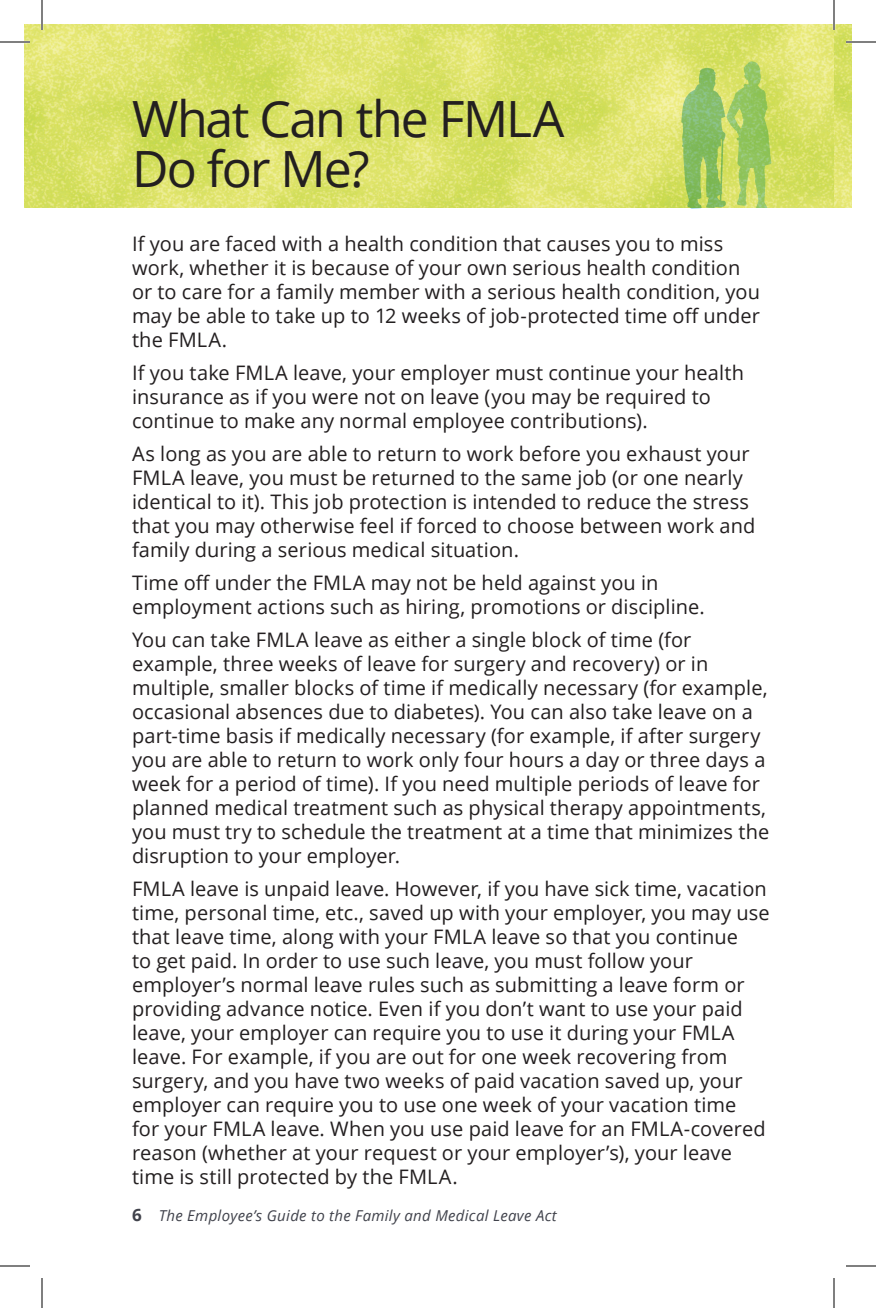
<style>
.page{position:relative;width:876px;height:1308px;background:#fff}
.page>*{position:absolute;margin:0;border:0;box-sizing:border-box;transform-origin:0 0}
.t1{font:50px/50px "Open Sans";letter-spacing:-.035em;color:#231f20}
.t2{font:20px/24px "Open Sans";letter-spacing:.005em;color:#231f20}
.t3{font:italic 15px "Open Sans";letter-spacing:.02em;color:#40424b}
.s1{font-weight:700;font-style:normal;font-size:17px}
</style>
<div class="page">
<img style="left:24px;top:24px;width:828px;height:184px">
<svg style="left:681px;top:61px;width:92px;height:148px;background:#abce67"></svg>
<hr style="left:0;top:41px;width:30px;height:2px;background:#fff">
<hr style="left:846px;top:41px;width:30px;height:2px;background:#fff">
<hr style="left:41px;top:0;width:2px;height:30px;background:#fff">
<hr style="left:833px;top:0;width:2px;height:30px;background:#fff">
<hr style="left:0;top:42px;width:30px;height:1px;background:#000">
<hr style="left:846px;top:42px;width:30px;height:1px;background:#000">
<hr style="left:0;top:1266px;width:30px;height:1px;background:#000">
<hr style="left:846px;top:1266px;width:30px;height:1px;background:#000">
<hr style="left:42px;top:0;width:1px;height:30px;background:#000">
<hr style="left:42px;top:1278px;width:1px;height:30px;background:#000">
<hr style="left:834px;top:0;width:1px;height:30px;background:#000">
<hr style="left:834px;top:1278px;width:1px;height:30px;background:#000">
<h1 class="t1" style="left:132px;top:93px;width:434px">What Can the FMLA<br>Do for Me?</h1>
<p class="t2" style="left:132px;top:231px;width:630px">If you are faced with a health condition that causes you to miss work, whether it is because of your own serious health condition or to care for a family member with a serious health condition, you may be able to take up to 12 weeks of job-protected time off under the FMLA.</p>
<p class="t2" style="left:132px;top:360px;width:614px">If you take FMLA leave, your employer must continue your health insurance as if you were not on leave (you may be required to continue to make any normal employee contributions).</p>
<p class="t2" style="left:132px;top:441px;width:625px">As long as you are able to return to work before you exhaust your FMLA leave, you must be returned to the same job (or one nearly identical to it). This job protection is intended to reduce the stress that you may otherwise feel if forced to choose between work and family during a serious medical situation.</p>
<p class="t2" style="left:132px;top:570px;width:574px">Time off under the FMLA may not be held against you in employment actions such as hiring, promotions or discipline.</p>
<p class="t2" style="left:132px;top:627px;width:639px">You can take FMLA leave as either a single block of time (for example, three weeks of leave for surgery and recovery) or in multiple, smaller blocks of time if medically necessary (for example, occasional absences due to diabetes). You can also take leave on a part-time basis if medically necessary (for example, if after surgery you are able to return to work only four hours a day or three days a week for a period of time). If you need multiple periods of leave for planned medical treatment such as physical therapy appointments, you must try to schedule the treatment at a time that minimizes the disruption to your employer.</p>
<p class="t2" style="left:132px;top:876px;width:639px">FMLA leave is unpaid leave. However, if you have sick time, vacation time, personal time, etc., saved up with your employer, you may use that leave time, along with your FMLA leave so that you continue<br>to get paid. In order to use such leave, you must follow your employer’s normal leave rules such as submitting a leave form or providing advance notice. Even if you don’t want to use your paid leave, your employer can require you to use it during your FMLA leave. For example, if you are out for one week recovering from surgery, and you have two weeks of paid vacation saved up, your employer can require you to use one week of your vacation time<br>for your FMLA leave. When you use paid leave for an FMLA-covered reason (whether at your request or your employer’s), your leave time is still protected by the FMLA.</p>
<p class="t3" style="left:132px;top:1205px;width:426px"><span class="s1">6</span> The Employee’s Guide to the Family and Medical Leave Act</p>
</div>
